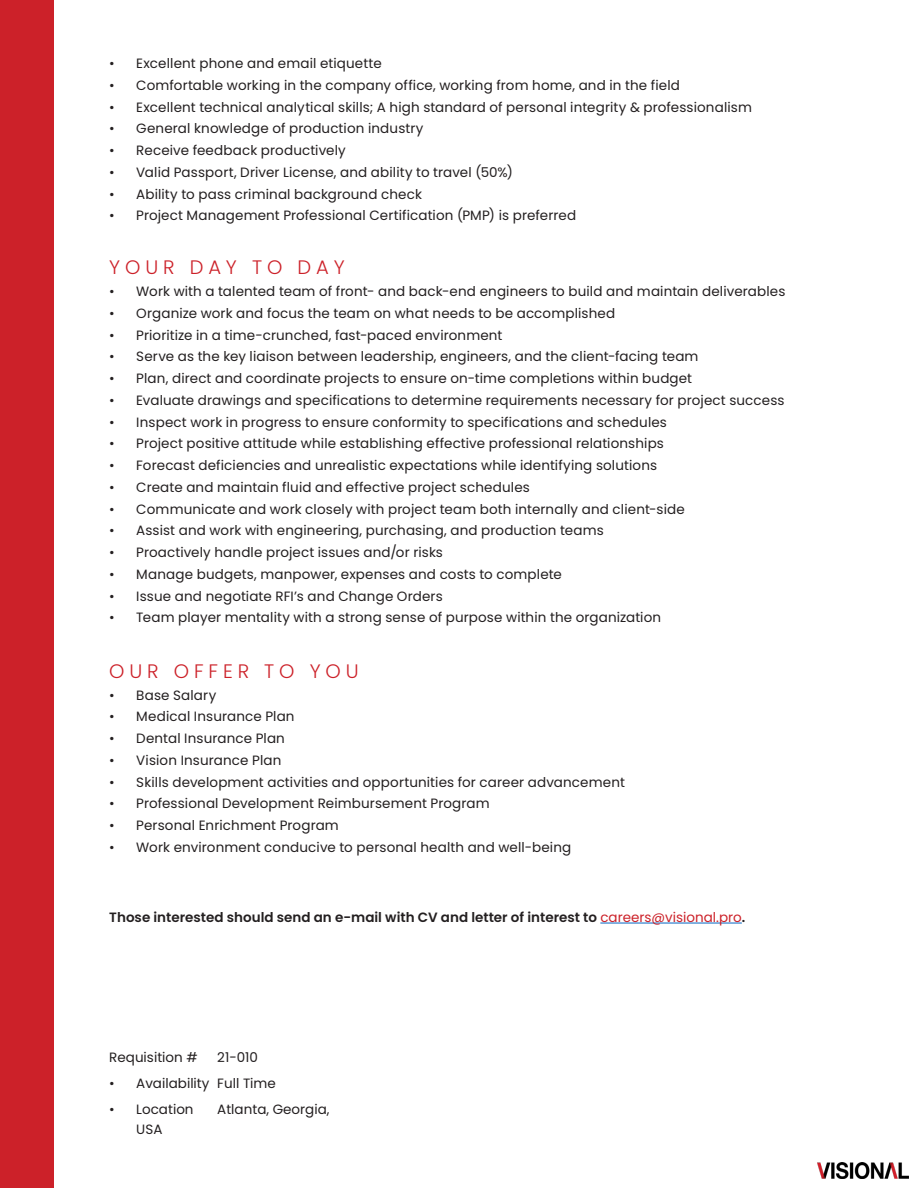
<style>
.page{position:relative;width:918px;height:1188px;background:#fff}
.page>*{position:absolute;margin:0;border:0;box-sizing:border-box;transform-origin:0 0}
.Heading_V3{font:300 19.5px "Poppins";letter-spacing:.25em;color:#cc2129}
.Text_V1{font:13.5px "Poppins";letter-spacing:.01em;color:#231f20}
.Text_V1-2{font:600 13.5px "Poppins";color:#231f20}
.s1{font-weight:400;color:#cc2129}
</style>
<div class="page">
<div style="left:0;top:0;width:54px;height:1188px;background:#cc2129"></div>
<img style="left:818px;top:1163px;width:91px;height:15px">
<hr style="left:600px;top:923px;width:142px;height:1px;background:#0563c1">
<p class="Text_V1" style="left:109px;top:56px;width:274px">• Excellent phone and email etiquette</p>
<p class="Text_V1" style="left:109px;top:77px;width:572px">• Comfortable working in the company office, working from home, and in the field</p>
<p class="Text_V1" style="left:109px;top:99px;width:644px">• Excellent technical analytical skills; A high standard of personal integrity &amp; professionalism</p>
<p class="Text_V1" style="left:109px;top:121px;width:316px">• General knowledge of production industry</p>
<p class="Text_V1" style="left:109px;top:143px;width:238px">• Receive feedback productively</p>
<p class="Text_V1" style="left:109px;top:164px;width:405px">• Valid Passport, Driver License, and ability to travel (50%)</p>
<p class="Text_V1" style="left:109px;top:186px;width:314px">• Ability to pass criminal background check</p>
<p class="Text_V1" style="left:109px;top:208px;width:468px">• Project Management Professional Certification (PMP) is preferred</p>
<p class="Heading_V3" style="left:109px;top:256px;width:237px">YOUR DAY TO DAY</p>
<p class="Text_V1" style="left:109px;top:284px;width:678px">• Work with a talented team of front- and back-end engineers to build and maintain deliverables</p>
<p class="Text_V1" style="left:109px;top:305px;width:508px">• Organize work and focus the team on what needs to be accomplished</p>
<p class="Text_V1" style="left:109px;top:327px;width:395px">• Prioritize in a time-crunched, fast-paced environment</p>
<p class="Text_V1" style="left:109px;top:349px;width:591px">• Serve as the key liaison between leadership, engineers, and the client-facing team</p>
<p class="Text_V1" style="left:109px;top:371px;width:584px">• Plan, direct and coordinate projects to ensure on-time completions within budget</p>
<p class="Text_V1" style="left:109px;top:392px;width:677px">• Evaluate drawings and specifications to determine requirements necessary for project success</p>
<p class="Text_V1" style="left:109px;top:414px;width:559px">• Inspect work in progress to ensure conformity to specifications and schedules</p>
<p class="Text_V1" style="left:109px;top:436px;width:556px">• Project positive attitude while establishing effective professional relationships</p>
<p class="Text_V1" style="left:109px;top:458px;width:549px">• Forecast deficiencies and unrealistic expectations while identifying solutions</p>
<p class="Text_V1" style="left:109px;top:479px;width:422px">• Create and maintain fluid and effective project schedules</p>
<p class="Text_V1" style="left:109px;top:501px;width:577px">• Communicate and work closely with project team both internally and client-side</p>
<p class="Text_V1" style="left:109px;top:523px;width:496px">• Assist and work with engineering, purchasing, and production teams</p>
<p class="Text_V1" style="left:109px;top:545px;width:335px">• Proactively handle project issues and/or risks</p>
<p class="Text_V1" style="left:109px;top:566px;width:454px">• Manage budgets, manpower, expenses and costs to complete</p>
<p class="Text_V1" style="left:109px;top:588px;width:335px">• Issue and negotiate RFI’s and Change Orders</p>
<p class="Text_V1" style="left:109px;top:610px;width:553px">• Team player mentality with a strong sense of purpose within the organization</p>
<p class="Heading_V3" style="left:109px;top:660px;width:251px">OUR OFFER TO YOU</p>
<p class="Text_V1" style="left:109px;top:687px;width:109px">• Base Salary</p>
<p class="Text_V1" style="left:109px;top:709px;width:187px">• Medical Insurance Plan</p>
<p class="Text_V1" style="left:109px;top:731px;width:177px">• Dental Insurance Plan</p>
<p class="Text_V1" style="left:109px;top:752px;width:174px">• Vision Insurance Plan</p>
<p class="Text_V1" style="left:109px;top:774px;width:517px">• Skills development activities and opportunities for career advancement</p>
<p class="Text_V1" style="left:109px;top:796px;width:382px">• Professional Development Reimbursement Program</p>
<p class="Text_V1" style="left:109px;top:818px;width:231px">• Personal Enrichment Program</p>
<p class="Text_V1" style="left:109px;top:839px;width:464px">• Work environment conducive to personal health and well-being</p>
<p class="Text_V1-2" style="left:109px;top:909px;width:638px">Those interested should send an e-mail with CV and letter of interest to <span class="s1">careers@visional.pro</span>.</p>
<p class="Text_V1" style="left:109px;top:1049px;width:90px">Requisition #</p>
<p class="Text_V1" style="left:217px;top:1049px;width:42px">21-010</p>
<p class="Text_V1" style="left:109px;top:1075px;width:168px">• Availability Full Time</p>
<p class="Text_V1" style="left:109px;top:1102px;width:86px">• Location</p>
<p class="Text_V1" style="left:217px;top:1102px;width:114px">Atlanta, Georgia,</p>
<p class="Text_V1" style="left:136px;top:1121px;width:28px">USA</p>
</div>
